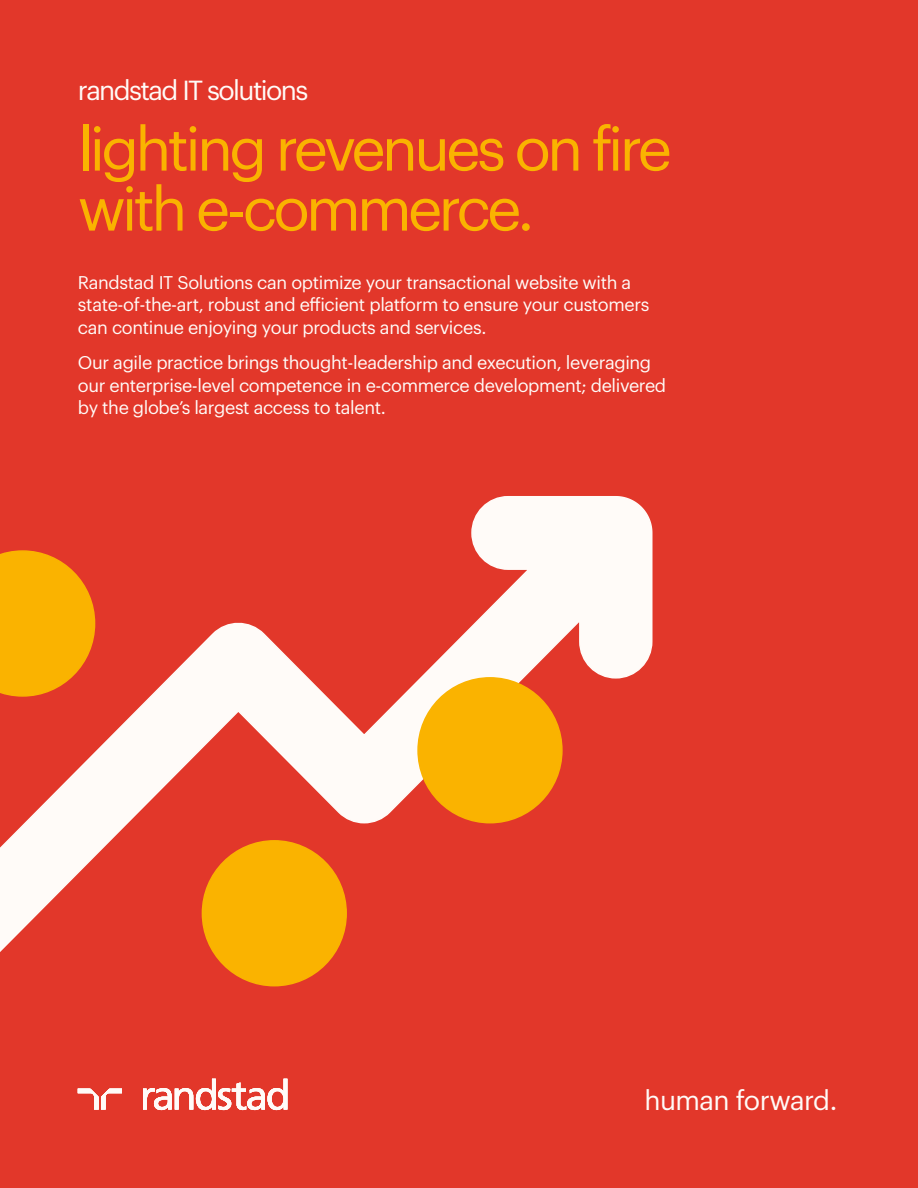
<style>
.page{position:relative;width:918px;height:1188px;background:#e2372a}
.page>*{position:absolute;margin:0;border:0;box-sizing:border-box;transform-origin:0 0}
.t1{font:60px/60px "Graphik";letter-spacing:-.06em;color:#fab300}
.t2{font:27px "Graphik";letter-spacing:-.06em;color:#fffbf8}
.t3{font:27px "Graphik";letter-spacing:-.02em;color:#fffbf8}
.t4{font:18px/22.5px "Graphik";letter-spacing:-.02em;color:#fffbf8}
</style>
<div class="page">
<div style="left:202px;top:841px;width:144px;height:145px;background:#fab300;border-radius:50%"></div>
<svg style="left:0;top:496px;width:653px;height:473px"></svg>
<div style="left:418px;top:678px;width:144px;height:145px;background:#fab300;border-radius:50%"></div>
<svg style="left:78px;top:1089px;width:44px;height:21px"></svg>
<svg style="left:143px;top:1079px;width:144px;height:31px"></svg>
<h2 class="t2" style="left:78px;top:70px;width:232px">randstad IT solutions</h2>
<h1 class="t1" style="left:78px;top:114px;width:595px">lighting revenues on fire with e-commerce.</h1>
<p class="t4" style="left:78px;top:270px;width:573px">Randstad IT Solutions can optimize your transactional website with a state-of-the-art, robust and efficient platform to ensure your customers can continue enjoying your products and services.</p>
<p class="t4" style="left:78px;top:350px;width:590px">Our agile practice brings thought-leadership and execution, leveraging our enterprise-level competence in e-commerce development; delivered by the globe’s largest access to talent.</p>
<h2 class="t3" style="left:644px;top:1080px;width:194px">human forward.</h2>
</div>
